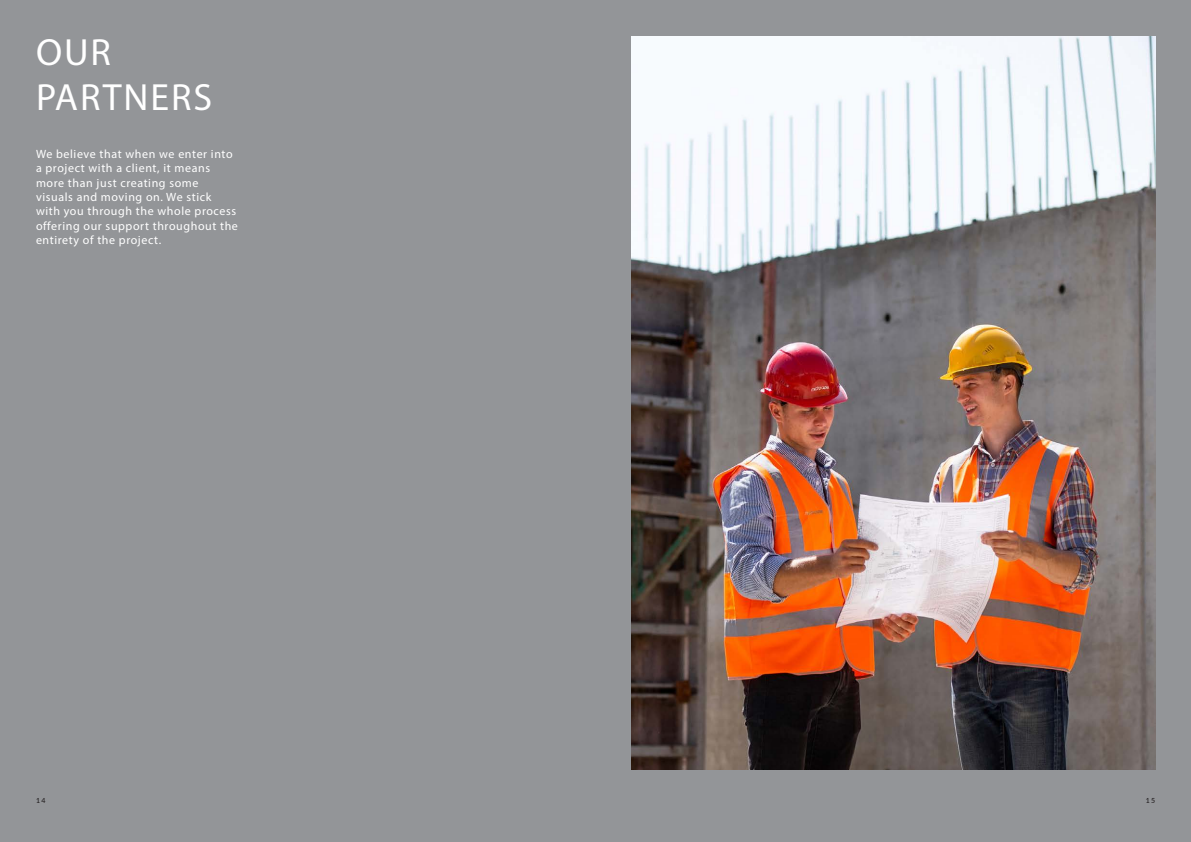
<style>
.page{position:relative;width:1191px;height:842px;background:#939598}
.page>*{position:absolute;margin:0;border:0;box-sizing:border-box;transform-origin:0 0}
.Mcfeaze_Paragraph{font:38px "Myriad Pro";letter-spacing:.05em;color:#fff}
.Mcfeaze_Paragraph-2{font:12px/14.4px "Myriad Pro";letter-spacing:.05em;color:#fff}
.t1{font:500 7px "Lato";color:#231f20}
</style>
<div class="page">
<img style="left:631px;top:36px;width:524px;height:734px">
<p class="Mcfeaze_Paragraph" style="left:36px;top:28px;width:77px">OUR</p>
<p class="Mcfeaze_Paragraph" style="left:36px;top:74px;width:178px">PARTNERS</p>
<p class="Mcfeaze_Paragraph-2" style="left:36px;top:146px;width:203px">We believe that when we enter into a project with a client, it means more than just creating some visuals and moving on. We stick with you through the whole process offering our support throughout the entirety of the project.</p>
<p class="t1" style="left:36px;top:795px;width:11px">14</p>
<p class="t1" style="left:1145px;top:795px;width:11px">15</p>
</div>
